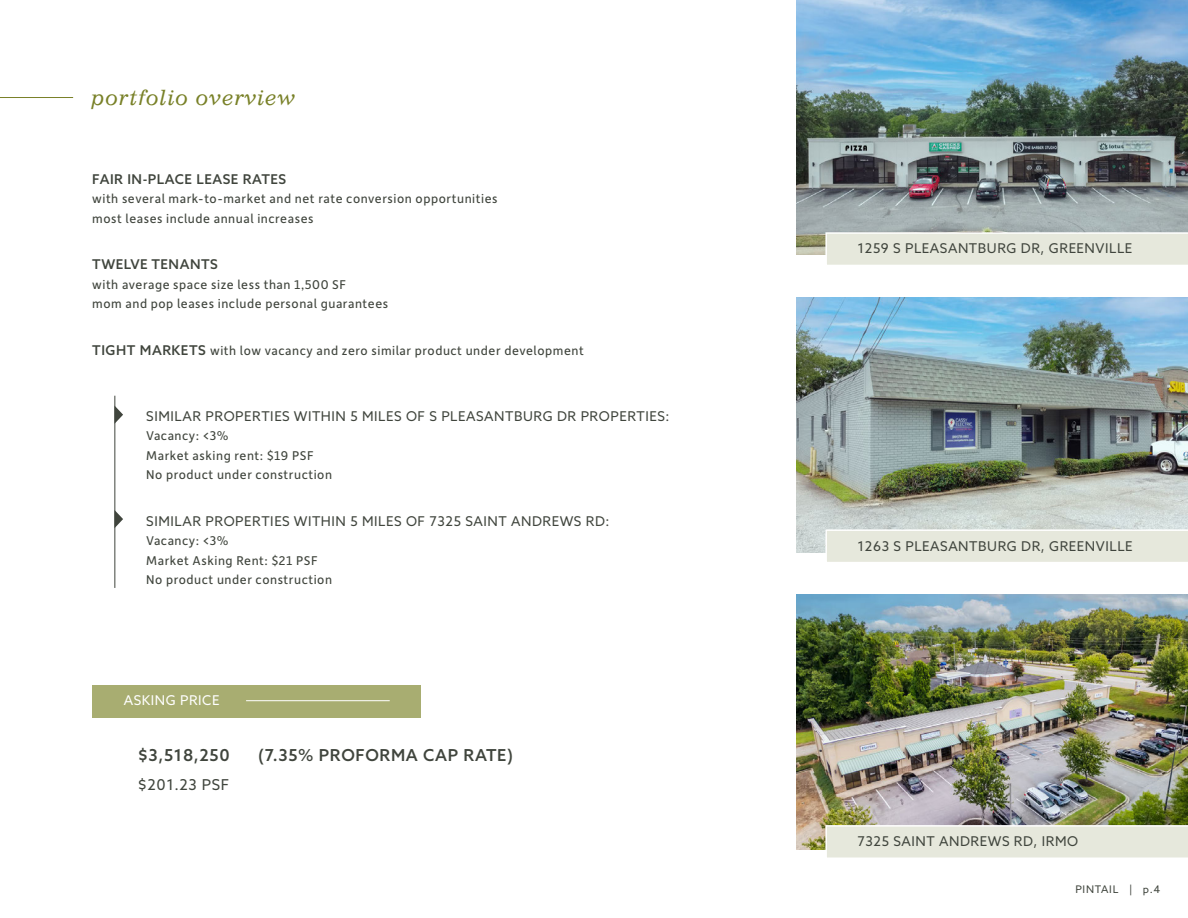
<style>
.page{position:relative;width:1188px;height:918px;background:#fff}
.page>*{position:absolute;margin:0;border:0;box-sizing:border-box;transform-origin:0 0}
.t1{font:italic 21px "Impressum Std";letter-spacing:.04em;color:#798128}
.t2{font:500 16.5px "Azo Sans";letter-spacing:.04em;color:#40453d}
.t3{font:15px "Azo Sans";letter-spacing:.04em;color:#40453d}
.t4{font:13.5px/19.5px "Depot New";letter-spacing:.04em;color:#40453d}
.t5{font:13.5px "Azo Sans";letter-spacing:.04em;color:#40453d}
.t6{font:13.5px "Azo Sans";letter-spacing:.04em;color:#fff}
.t7{font:10.5px "Azo Sans";letter-spacing:.07em;color:#40453d}
.s1{font-family:"Azo Sans";font-weight:500}
.s2{font-family:"Azo Sans"}
</style>
<div class="page">
<hr style="left:0;top:97px;width:73px;height:1px;background:#798128">
<img style="left:796px;top:0;width:392px;height:255px">
<img style="left:796px;top:298px;width:392px;height:254px">
<img style="left:796px;top:595px;width:392px;height:255px">
<svg style="left:825px;top:232px;width:363px;height:33px;background:#e6e8dd"></svg>
<div style="left:825px;top:529px;width:363px;height:33px;background:#e6e8dc"></div>
<svg style="left:825px;top:825px;width:363px;height:33px;background:#e7e9dd"></svg>
<div style="left:92px;top:685px;width:329px;height:32px;background:#a8ad71"></div>
<hr style="left:246px;top:700px;width:144px;height:1px;background:#fff">
<hr style="left:114px;top:396px;width:1px;height:192px;background:#40453d">
<svg style="left:114px;top:406px;width:9px;height:18px"></svg>
<svg style="left:114px;top:510px;width:9px;height:18px"></svg>
<p class="t1" style="left:92px;top:85px;width:205px">portfolio overview</p>
<p class="t4" style="left:92px;top:169px;width:407px"><span class="s1">FAIR IN-PLACE LEASE RATES<br></span>with several mark-to-market and net rate conversion opportunities most leases include annual increases</p>
<p class="t4" style="left:92px;top:255px;width:297px"><span class="s1">TWELVE TENANTS<br></span>with average space size less than 1,500 SF<br>mom and pop leases include personal guarantees</p>
<p class="t4" style="left:92px;top:340px;width:493px"><span class="s1">TIGHT MARKETS</span> with low vacancy and zero similar product under development</p>
<p class="t4" style="left:146px;top:406px;width:525px"><span class="s2">SIMILAR PROPERTIES WITHIN 5 MILES OF S PLEASANTBURG DR PROPERTIES:<br></span>Vacancy: &lt;3%<br>Market asking rent: $19 PSF<br>No product under construction</p>
<p class="t4" style="left:146px;top:511px;width:465px"><span class="s2">SIMILAR PROPERTIES WITHIN 5 MILES OF 7325 SAINT ANDREWS RD:<br></span>Vacancy: &lt;3%<br>Market Asking Rent: $21 PSF<br>No product under construction</p>
<p class="t6" style="left:124px;top:692px;width:97px">ASKING PRICE</p>
<p class="t2" style="left:138px;top:745px;width:93px">$3,518,250</p>
<p class="t2" style="left:258px;top:745px;width:257px">(7.35% PROFORMA CAP RATE)</p>
<p class="t3" style="left:138px;top:775px;width:92px">$201.23 PSF</p>
<p class="t5" style="left:858px;top:239px;width:276px">1259 S PLEASANTBURG DR, GREENVILLE</p>
<p class="t5" style="left:858px;top:537px;width:277px">1263 S PLEASANTBURG DR, GREENVILLE</p>
<p class="t5" style="left:858px;top:833px;width:222px">7325 SAINT ANDREWS RD, IRMO</p>
<p class="t7" style="left:1075px;top:882px;width:86px">PINTAIL | p.4</p>
</div>
